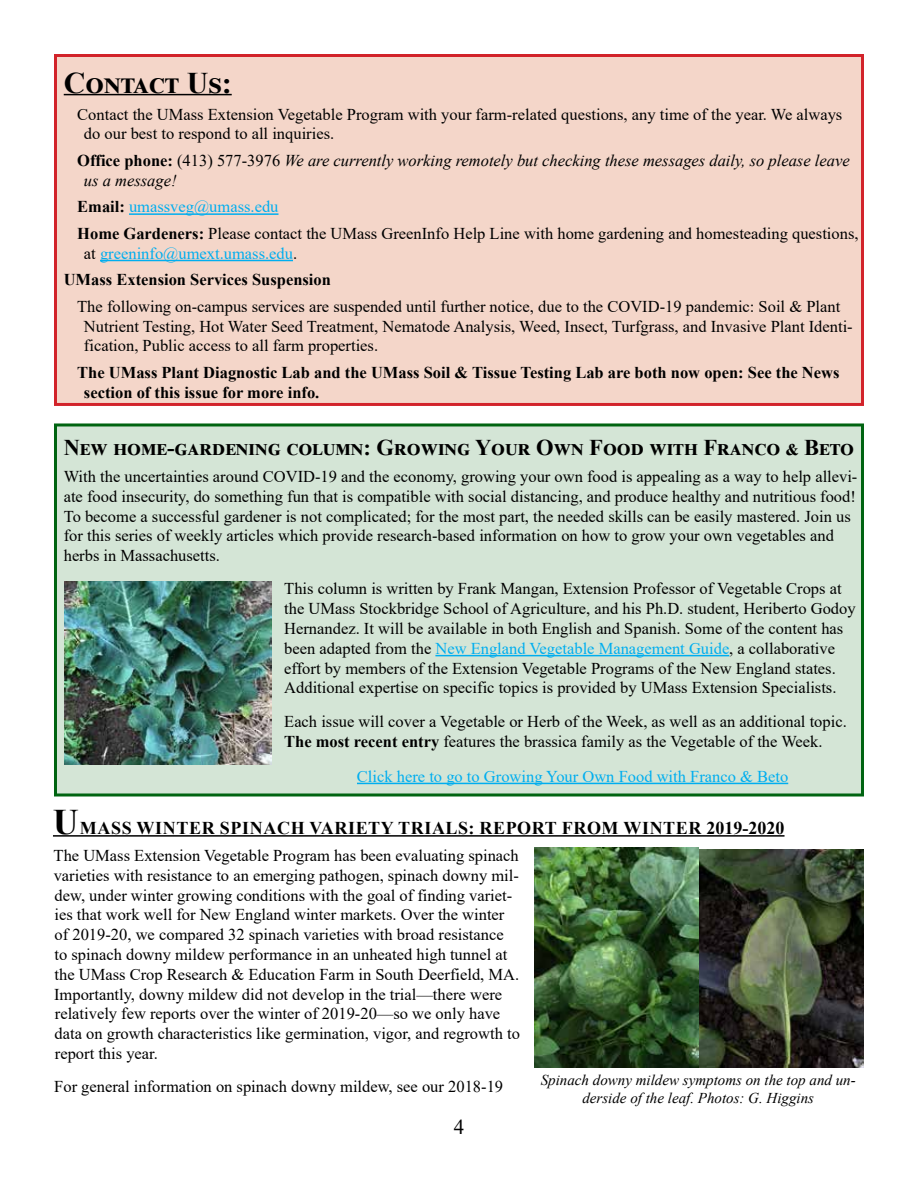
<style>
.page{position:relative;width:918px;height:1188px;background:#fff}
.page>*{position:absolute;margin:0;border:0;box-sizing:border-box;transform-origin:0 0}
.t1{font:700 30px "Times New Roman";color:#000}
.t2{font:700 22.5px "Times New Roman";color:#000}
.t3{font:21px "Times New Roman";color:#000}
.t4{font:700 18px "Times New Roman";letter-spacing:.035em;color:#000}
.t5{font:16.5px/19.8px "Times New Roman";color:#000}
.t6{font:700 16.5px/26.5px "Times New Roman";color:#000}
.t7{font:italic 16.5px/19.8px "Times New Roman";color:#000}
.t8{font:16.5px "Times New Roman";color:#00aeef}
.t9{font:italic 15px/18px "Times New Roman";color:#000;text-align:center}
.s1{font-weight:700;font-style:normal}
.s2{font-style:normal}
.s3{font-weight:700}
.s4{color:#00aeef}
.s5{font-weight:400}
.s6{font-weight:400;color:#00aeef}
.s7{font-size:36px}
</style>
<div class="page">
<hr style="left:53px;top:835px;width:732px;height:2px;background:#000">
<img style="left:534px;top:848px;width:330px;height:219px">
<div style="left:56px;top:56px;width:806px;height:348px;background:#f4d6c9"></div>
<hr style="left:64px;top:94px;width:168px;height:1px;background:#000">
<hr style="left:129px;top:213px;width:150px;height:2px;background:#00aeef">
<hr style="left:100px;top:260px;width:193px;height:1px;background:#00aeef">
<div style="left:54px;top:54px;width:810px;height:352px;border:3px solid #d2232a"></div>
<div style="left:56px;top:425px;width:806px;height:370px;background:#d4e5d6"></div>
<hr style="left:435px;top:655px;width:294px;height:1px;background:#00aeef">
<hr style="left:357px;top:783px;width:431px;height:1px;background:#00aeef">
<div style="left:54px;top:423px;width:810px;height:373px;border:3px solid #006411"></div>
<img style="left:65px;top:581px;width:207px;height:184px">
<h1 class="t1" style="left:64px;top:61px;width:169px">Contact Us:</h1>
<p class="t5" style="left:84px;top:104px;width:760px;text-indent:-7px">Contact the UMass Extension Vegetable Program with your farm-related questions, any time of the year. We always do our best to respond to all inquiries.</p>
<p class="t7" style="left:84px;top:150px;width:767px;text-indent:-7px"><span class="s1">Office phone:</span> <span class="s2">(413) 577-3976</span> We are currently working remotely but checking these messages daily, so please leave us a message!</p>
<p class="t5" style="left:77px;top:193px;width:783px;line-height:26.5px"><span class="s3">Email:</span> <span class="s4">umassveg@umass.edu<br></span><span class="s3">Home Gardeners:</span> Please contact the UMass GreenInfo Help Line with home gardening and homesteading questions,</p>
<p class="t6" style="left:64px;top:239px;width:269px;text-indent:20px"><span class="s5">at</span> <span class="s6">greeninfo@umext.umass.edu</span><span class="s5">.<br></span>UMass Extension Services Suspension</p>
<p class="t5" style="left:84px;top:296px;width:770px;text-indent:-7px">The following on-campus services are suspended until further notice, due to the COVID-19 pandemic: Soil &amp; Plant<br>Nutrient Testing, Hot Water Seed Treatment, Nematode Analysis, Weed, Insect, Turfgrass, and Invasive Plant Identi&shy;fication, Public access to all farm properties.</p>
<p class="t6" style="left:84px;top:362px;width:757px;line-height:19.8px;text-indent:-7px">The UMass Plant Diagnostic Lab and the UMass Soil &amp; Tissue Testing Lab are both now open: See the News section of this issue for more info.</p>
<h2 class="t2" style="left:64px;top:432px;width:792px">New home-gardening column: Growing Your Own Food with Franco &amp; Beto</h2>
<p class="t5" style="left:64px;top:466px;width:795px">With the uncertainties around COVID-19 and the economy, growing your own food is appealing as a way to help allevi&shy;ate food insecurity, do something fun that is compatible with social distancing, and produce healthy and nutritious food!<br>To become a successful gardener is not complicated; for the most part, the needed skills can be easily mastered. Join us for this series of weekly articles which provide research-based information on how to grow your own vegetables and herbs in Massachusetts.</p>
<p class="t5" style="left:284px;top:578px;width:573px">This column is written by Frank Mangan, Extension Professor of Vegetable Crops at the UMass Stockbridge School of Agriculture, and his Ph.D. student, Heriberto Godoy Hernandez. It will be available in both English and Spanish. Some of the content has been adapted from the <span class="s4">New England Vegetable Management Guide</span>, a collaborative effort by members of the Extension Vegetable Programs of the New England states.<br>Additional expertise on specific topics is provided by UMass Extension Specialists.</p>
<p class="t5" style="left:284px;top:711px;width:564px">Each issue will cover a Vegetable or Herb of the Week, as well as an additional topic.<br><span class="s3">The most recent entry</span> features the brassica family as the Vegetable of the Week.</p>
<p class="t8" style="left:357px;top:764px;width:433px">Click here to go to Growing Your Own Food with Franco &amp; Beto</p>
<p class="t4" style="left:53px;top:815px;width:733px"><span class="s7">U</span>MASS WINTER SPINACH VARIETY TRIALS: REPORT FROM WINTER 2019-2020</p>
<p class="t5" style="left:54px;top:845px;width:468px">The UMass Extension Vegetable Program has been evaluating spinach varieties with resistance to an emerging pathogen, spinach downy mil&shy;dew, under winter growing conditions with the goal of finding variet&shy;ies that work well for New England winter markets. Over the winter of 2019-20, we compared 32 spinach varieties with broad resistance<br>to spinach downy mildew performance in an unheated high tunnel at the UMass Crop Research &amp; Education Farm in South Deerfield, MA.<br>Importantly, downy mildew did not develop in the trial—there were relatively few reports over the winter of 2019-20—so we only have data on growth characteristics like germination, vigor, and regrowth to report this year.</p>
<p class="t5" style="left:54px;top:1076px;width:450px">For general information on spinach downy mildew, see our 2018-19</p>
<p class="t9" style="left:541px;top:1070px;width:316px">Spinach downy mildew symptoms on the top and un&shy;derside of the leaf. Photos: G. Higgins</p>
<p class="t3" style="left:454px;top:1112px;width:12px">4</p>
</div>
